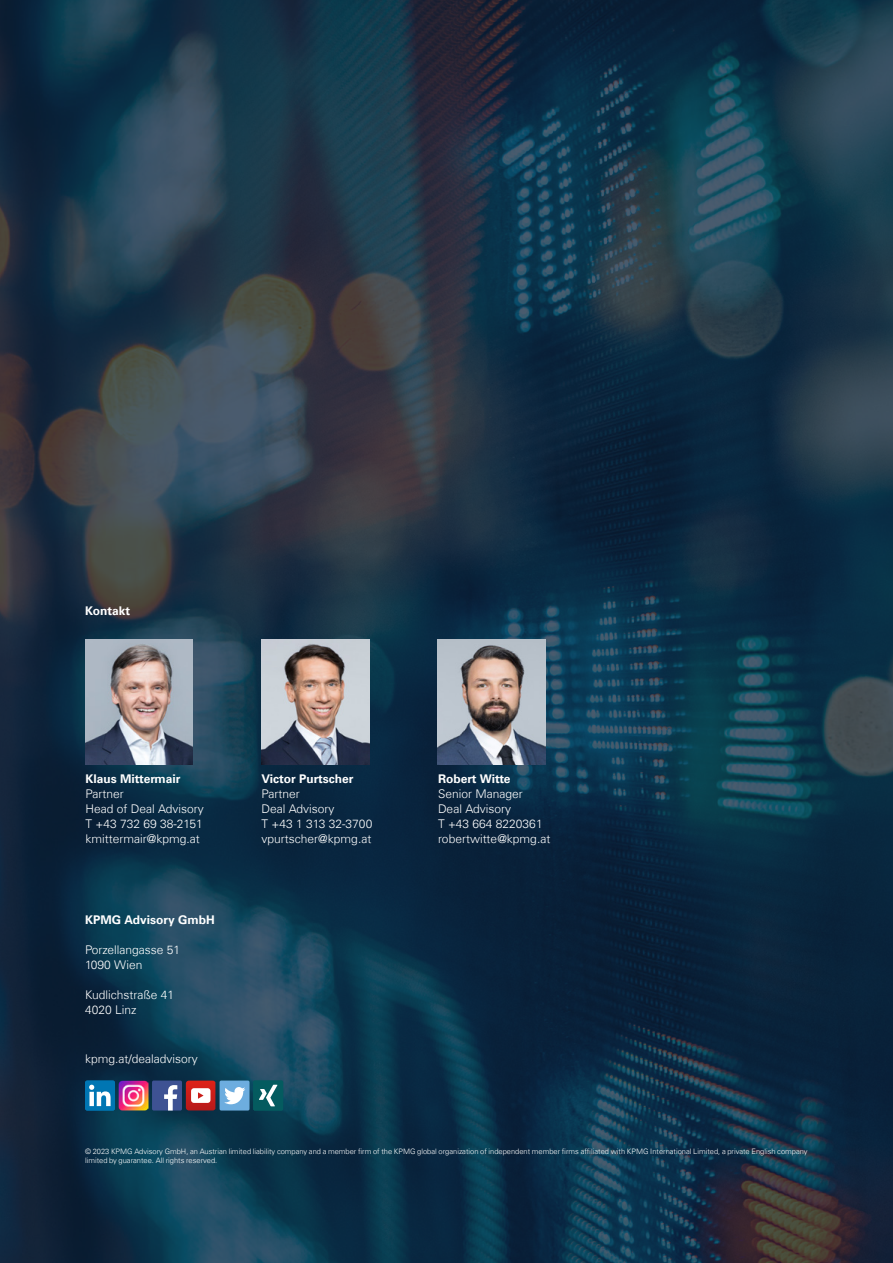
<style>
.page{position:relative;width:893px;height:1263px;background:#fff}
.page>*{position:absolute;margin:0;border:0;box-sizing:border-box;transform-origin:0 0}
.t1{font:300 12px/15px "Universfor KPMG";color:#fff}
.t2{font:700 12px "Universfor KPMG";color:#fff}
.t3{font:300 7.5px/9.3px "Universfor KPMG";color:#fff}
</style>
<div class="page">
<img style="left:0;top:0;width:893px;height:1263px">
<img style="left:119px;top:1080px;width:29px;height:30px">
<div style="left:253px;top:1080px;width:30px;height:30px;background:#045b5f;border-radius:2px"></div>
<svg style="left:259px;top:1085px;width:18px;height:21px"></svg>
<div style="left:220px;top:1080px;width:30px;height:30px;background:#6daddf;border-radius:2px"></div>
<svg style="left:224px;top:1087px;width:21px;height:17px"></svg>
<div style="left:152px;top:1080px;width:30px;height:30px;background:#3e5293;border-radius:2px"></div>
<svg style="left:164px;top:1085px;width:13px;height:25px"></svg>
<div style="left:85px;top:1080px;width:30px;height:30px;background:#0076b3;border-radius:2px"></div>
<svg style="left:89px;top:1085px;width:22px;height:21px"></svg>
<svg style="left:186px;top:1080px;width:29px;height:30px"></svg>
<img style="left:85px;top:639px;width:108px;height:126px">
<img style="left:261px;top:639px;width:108px;height:126px">
<img style="left:438px;top:639px;width:108px;height:126px">
<p class="t2" style="left:85px;top:603px;width:47px">Kontakt</p>
<p class="t2" style="left:85px;top:771px;width:97px">Klaus Mittermair</p>
<p class="t1" style="left:85px;top:786px;width:120px">Partner<br>Head of Deal Advisory<br>T +43 732 69 38-2151 kmittermair@kpmg.at</p>
<p class="t2" style="left:85px;top:912px;width:131px">KPMG Advisory GmbH</p>
<p class="t1" style="left:85px;top:942px;width:97px">Porzellangasse 51<br>1090 Wien</p>
<p class="t1" style="left:85px;top:987px;width:91px">Kudlichstraße 41<br>4020 Linz</p>
<p class="t1" style="left:85px;top:1051px;width:114px">kpmg.at/dealadvisory</p>
<p class="t2" style="left:261px;top:771px;width:93px">Victor Purtscher</p>
<p class="t1" style="left:261px;top:786px;width:112px">Partner<br>Deal Advisory<br>T +43 1 313 32-3700 vpurtscher@kpmg.at</p>
<p class="t2" style="left:438px;top:771px;width:74px">Robert Witte</p>
<p class="t1" style="left:438px;top:786px;width:114px">Senior Manager<br>Deal Advisory<br>T +43 664 8220361 robertwitte@kpmg.at</p>
<p class="t3" style="left:85px;top:1146px;width:724px">© 2023 KPMG Advisory GmbH, an Austrian limited liability company and a member firm of the KPMG global organization of independent member firms affiliated with KPMG International Limited, a private English company limited by guarantee. All rights reserved.</p>
</div>
